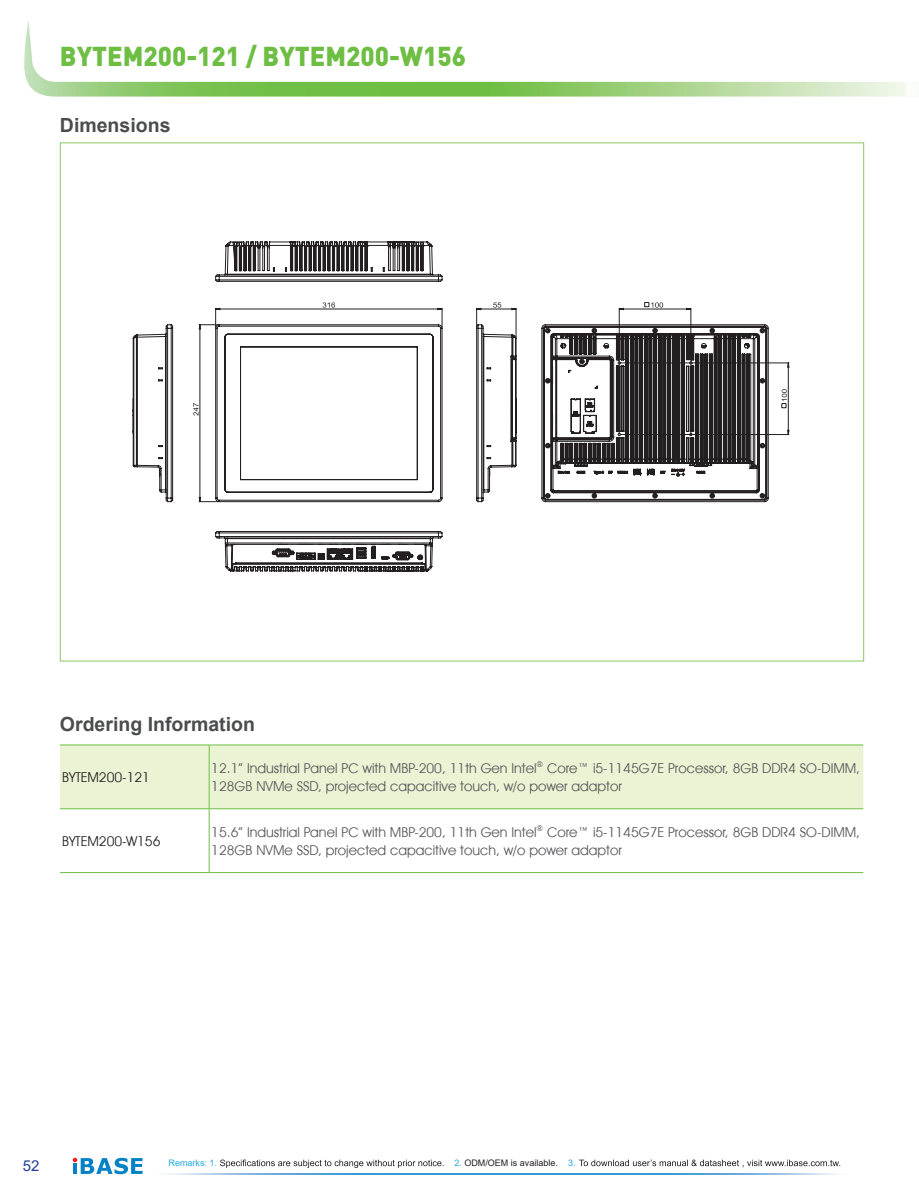
<style>
.page{position:relative;width:919px;height:1191px;background:#fff}
.page>*{position:absolute;margin:0;border:0;box-sizing:border-box;transform-origin:0 0}
.t1{font:900 27px "DIN Pro";color:#6ebe44;scale:.95 1}
.t2{font:700 19.5px "Arial";color:#4b4c4d}
.t3{font:16.5px/18px "Avant Garde T.";color:#57585a}
.t4{font:16.5px "Avant Garde T.";color:#231f20}
.t5{font:15px "Arial";color:#223f99}
.t6{font:9px "Arial";color:#231f20}
.t7{font:9px "Arial";color:#24aae1}
.s1{color:#24aae1}
</style>
<div class="page">
<svg style="left:72px;top:1157px;width:71px;height:18px"></svg>
<svg style="left:220px;top:1159px;width:223px;height:9px"></svg>
<img style="left:168px;top:1173px;width:670px;height:1px">
<svg style="left:579px;top:1159px;width:261px;height:8px"></svg>
<svg style="left:24px;top:21px;width:882px;height:76px"></svg>
<svg style="left:906px;top:82px;width:1px;height:14px"></svg>
<div style="left:60px;top:745px;width:803px;height:63px;background:#eaf3d4"></div>
<hr style="left:209px;top:745px;width:1px;height:63px;background:#6ebe44">
<hr style="left:60px;top:808px;width:149px;height:1px;background:#6ebe44">
<hr style="left:209px;top:808px;width:654px;height:1px;background:#6ebe44">
<hr style="left:209px;top:809px;width:1px;height:63px;background:#6ebe44">
<hr style="left:60px;top:872px;width:149px;height:1px;background:#6ebe44">
<hr style="left:209px;top:872px;width:654px;height:1px;background:#6ebe44">
<hr style="left:60px;top:744px;width:149px;height:1px;background:#6ebe44">
<hr style="left:209px;top:744px;width:654px;height:1px;background:#6ebe44">
<hr style="left:619px;top:308px;width:1px;height:126px;background:#231f20">
<hr style="left:690px;top:308px;width:1px;height:126px;background:#231f20">
<hr style="left:620px;top:362px;width:169px;height:1px;background:#231f20">
<hr style="left:620px;top:434px;width:169px;height:1px;background:#231f20">
<svg style="left:618px;top:302px;width:72px;height:8px"></svg>
<svg style="left:476px;top:302px;width:41px;height:200px"></svg>
<svg style="left:193px;top:241px;width:250px;height:261px"></svg>
<svg style="left:215px;top:531px;width:228px;height:41px"></svg>
<svg style="left:541px;top:324px;width:228px;height:178px"></svg>
<svg style="left:132px;top:324px;width:41px;height:178px"></svg>
<div style="left:235px;top:547px;width:32px;height:13px;background:#fff"></div>
<h1 class="t1" style="left:60px;top:38px;width:429px">BYTEM200-121 / BYTEM200-W156</h1>
<p class="t2" style="left:60px;top:111px;width:112px">Dimensions</p>
<p class="t2" style="left:60px;top:710px;width:197px">Ordering Information</p>
<p class="t4" style="left:62px;top:768px;width:89px">BYTEM200-121</p>
<p class="t3" style="left:211px;top:758px;width:650px">12.1” Industrial Panel PC with MBP-200, 11th Gen Intel<sup>®</sup> Core™ i5-1145G7E Processor, 8GB DDR4 SO-DIMM,<br>128GB NVMe SSD, projected capacitive touch, w/o power adaptor</p>
<p class="t4" style="left:62px;top:832px;width:100px">BYTEM200-W156</p>
<p class="t3" style="left:211px;top:822px;width:650px">15.6” Industrial Panel PC with MBP-200, 11th Gen Intel<sup>®</sup> Core™ i5-1145G7E Processor, 8GB DDR4 SO-DIMM,<br>128GB NVMe SSD, projected capacitive touch, w/o power adaptor</p>
<p class="t5" style="left:23px;top:1155px;width:18px">52</p>
<p class="t7" style="left:169px;top:1156px;width:50px">Remarks: 1.</p>
<p class="t6" style="left:454px;top:1156px;width:123px"><span class="s1">2.</span> ODM/OEM is available. <span class="s1">3.</span></p>
</div>
